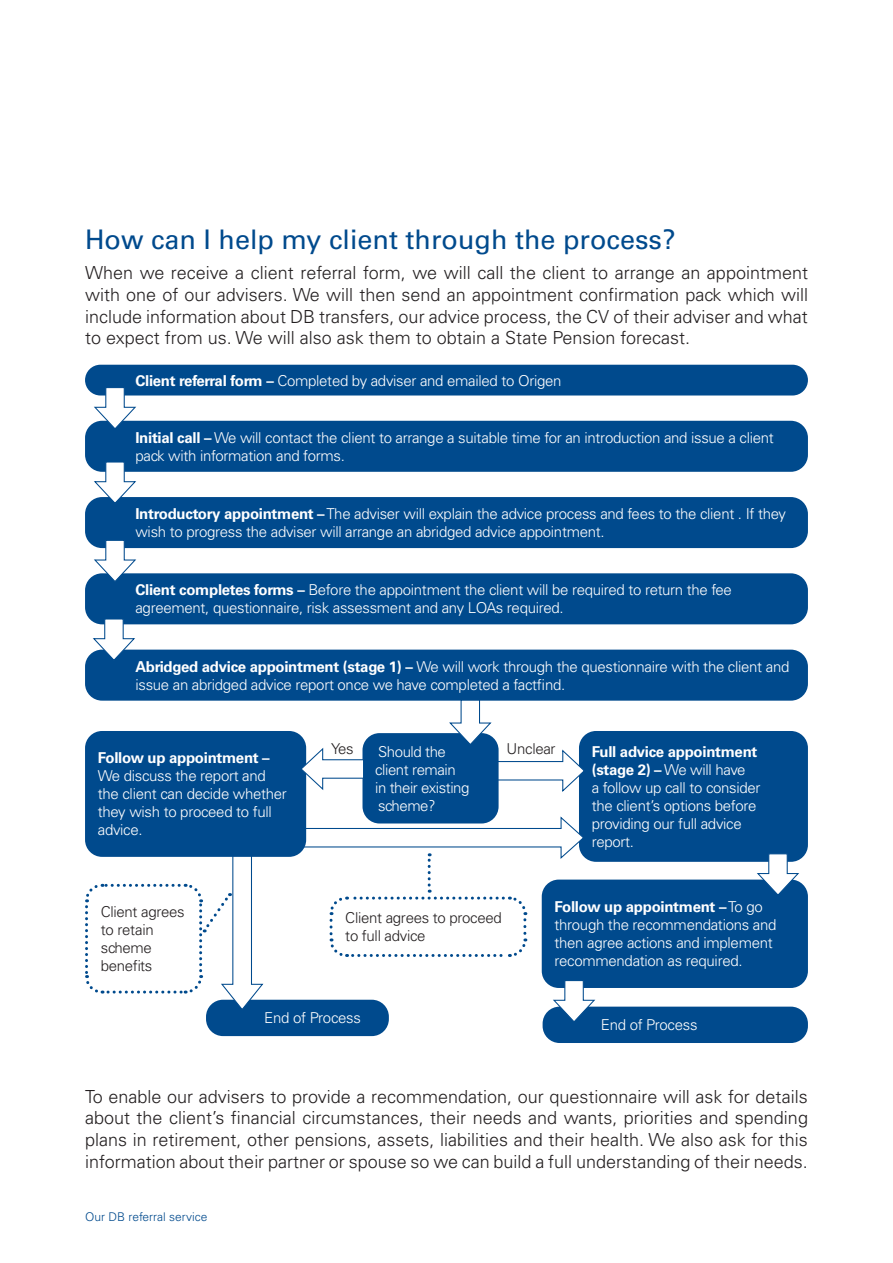
<style>
.page{position:relative;width:893px;height:1263px;background:#fff}
.page>*{position:absolute;margin:0;border:0;box-sizing:border-box;transform-origin:0 0}
.t1{font:27px "Univers LT Std";color:#004a8d}
.t2{font:300 18px/21.6px "Univers LT Std";color:#231f20;text-align:justify}
.Chart_Body_indented{font:300 15px/18px "Univers LT Std";letter-spacing:-.02em;color:#fff}
.Chart_Body{font:300 15px/18px "Univers LT Std";letter-spacing:-.02em;color:#fff}
.Chart_Body-2{font:300 15px/18px "Univers LT Std";letter-spacing:-.02em;color:#231f20}
.t3{font:300 12px "Univers LT Std";color:#004a8d}
.s1{font-weight:700}
</style>
<div class="page">
<div style="left:206px;top:1000px;width:183px;height:36px;background:#004a8d;border-radius:17px"></div>
<div style="left:579px;top:731px;width:229px;height:131px;background:#004a8d;border-radius:17px"></div>
<div style="left:542px;top:879px;width:266px;height:109px;background:#004a8d;border-radius:17px"></div>
<div style="left:543px;top:1007px;width:265px;height:36px;background:#004a8d;border-radius:17px"></div>
<div style="left:85px;top:365px;width:723px;height:30px;background:#004a8d;border-radius:15px"></div>
<div style="left:85px;top:421px;width:723px;height:51px;background:#004a8d;border-radius:17px"></div>
<div style="left:85px;top:497px;width:723px;height:51px;background:#004a8d;border-radius:17px"></div>
<div style="left:85px;top:573px;width:723px;height:51px;background:#004a8d;border-radius:17px"></div>
<div style="left:85px;top:650px;width:723px;height:51px;background:#004a8d;border-radius:17px"></div>
<svg style="left:93px;top:388px;width:44px;height:40px"></svg>
<svg style="left:93px;top:462px;width:44px;height:40px"></svg>
<svg style="left:93px;top:540px;width:44px;height:41px"></svg>
<svg style="left:91px;top:619px;width:45px;height:40px"></svg>
<div style="left:362px;top:733px;width:137px;height:90px;background:#004a8d;border-radius:17px"></div>
<svg style="left:85px;top:855px;width:180px;height:156px"></svg>
<svg style="left:302px;top:815px;width:283px;height:144px"></svg>
<svg style="left:755px;top:853px;width:45px;height:41px"></svg>
<svg style="left:552px;top:981px;width:44px;height:40px"></svg>
<div style="left:85px;top:731px;width:221px;height:126px;background:#004a8d;border-radius:17px"></div>
<svg style="left:302px;top:746px;width:61px;height:45px"></svg>
<svg style="left:448px;top:700px;width:138px;height:93px"></svg>
<p class="t1" style="left:85px;top:224px;width:592px">How can I help my client through the process?</p>
<p class="t2" style="left:85px;top:262px;width:724px">When we receive a client referral form, we will call the client to arrange an appointment with one of our advisers. We will then send an appointment confirmation pack which will include information about DB transfers, our advice process, the CV of their adviser and what to expect from us. We will also ask them to obtain a State Pension forecast.</p>
<p class="Chart_Body_indented" style="left:135px;top:371px;width:428px"><span class="s1">Client referral form –</span> Completed by adviser and emailed to Origen</p>
<p class="Chart_Body_indented" style="left:135px;top:428px;width:640px"><span class="s1">Initial call –</span> We will contact the client to arrange a suitable time for an introduction and issue a client pack with information and forms.</p>
<p class="Chart_Body_indented" style="left:135px;top:505px;width:652px"><span class="s1">Introductory appointment –</span> The adviser will explain the advice process and fees to the client . If they wish to progress the adviser will arrange an abridged advice appointment.</p>
<p class="Chart_Body_indented" style="left:135px;top:581px;width:598px"><span class="s1">Client completes forms –</span> Before the appointment the client will be required to return the fee agreement, questionnaire, risk assessment and any LOAs required.</p>
<p class="Chart_Body_indented" style="left:135px;top:657px;width:655px"><span class="s1">Abridged advice appointment (stage 1) –</span> We will work through the questionnaire with the client and issue an abridged advice report once we have completed a factfind.</p>
<p class="Chart_Body" style="left:98px;top:749px;width:191px"><span class="s1">Follow up appointment –<br></span>We discuss the report and the client can decide whether they wish to proceed to full advice.</p>
<p class="Chart_Body-2" style="left:331px;top:740px;width:24px">Yes</p>
<p class="Chart_Body_indented" style="left:378px;top:742px;width:69px">Should the</p>
<p class="Chart_Body-2" style="left:507px;top:740px;width:51px">Unclear</p>
<p class="Chart_Body_indented" style="left:375px;top:760px;width:96px">client remain in their existing scheme?</p>
<p class="Chart_Body" style="left:592px;top:742px;width:170px"><span class="s1">Full advice appointment (stage 2) –</span> We will have<br>a follow up call to consider the client’s options before providing our full advice report.</p>
<p class="Chart_Body-2" style="left:101px;top:903px;width:85px">Client agrees to retain scheme benefits</p>
<p class="Chart_Body" style="left:554px;top:898px;width:223px"><span class="s1">Follow up appointment –</span> To go through the recommendations and then agree actions and implement recommendation as required.</p>
<p class="Chart_Body-2" style="left:345px;top:909px;width:158px">Client agrees to proceed to full advice</p>
<p class="Chart_Body_indented" style="left:264px;top:1009px;width:98px">End of Process</p>
<p class="Chart_Body_indented" style="left:601px;top:1016px;width:98px">End of Process</p>
<p class="t2" style="left:85px;top:1086px;width:724px">To enable our advisers to provide a recommendation, our questionnaire will ask for details about the client’s financial circumstances, their needs and wants, priorities and spending plans in retirement, other pensions, assets, liabilities and their health. We also ask for this information about their partner or spouse so we can build a full understanding of their needs.</p>
<p class="t3" style="left:85px;top:1209px;width:124px">Our DB referral service</p>
</div>
